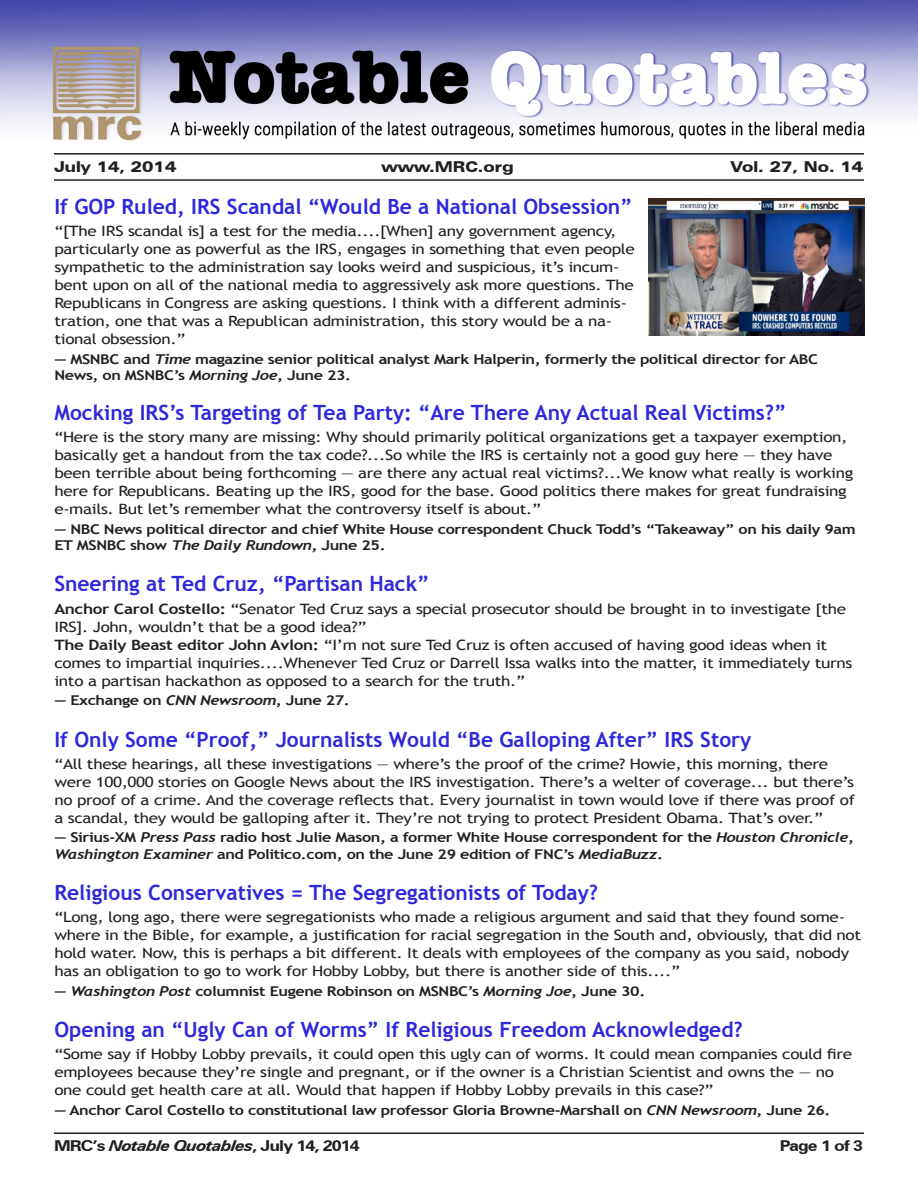
<style>
.page{position:relative;width:918px;height:1188px;background:#fff}
.page>*{position:absolute;margin:0;border:0;box-sizing:border-box;transform-origin:0 0}
.t1{font:700 21px "Trebuchet MS";color:#2d28dc}
.Author{font:700 15px "Zurich BT";letter-spacing:-.05em;color:#231f20;scale:1.2 1}
.t2{font:900 expanded 15px "Zurich BT";color:#231f20}
.Text{font:14.25px/18px "Trebuchet MS";letter-spacing:-.02em;color:#231f20;scale:1.2 1}
.Author-2{font:700 13.5px/16.2px "Trebuchet MS";letter-spacing:-.025em;color:#231f20;scale:1.2 1}
.s1{font-family:"Trebuchet";font-style:italic}
.s2{font-weight:700}
.s3{font-style:italic}
</style>
<div class="page">
<img style="left:0;top:0;width:918px;height:210px">
<hr style="left:54px;top:153px;width:810px;height:2px;background:#231f20">
<hr style="left:54px;top:179px;width:810px;height:2px;background:#231f20">
<hr style="left:54px;top:1132px;width:810px;height:2px;background:#231f20">
<img style="left:648px;top:198px;width:216px;height:138px">
<p class="t2" style="left:54px;top:158px;width:124px">July 14, 2014</p>
<p class="t2" style="left:382px;top:158px;width:134px">www.MRC.org</p>
<p class="t2" style="left:731px;top:158px;width:134px">Vol. 27, No. 14</p>
<p class="t1" style="left:54px;top:193px;width:580px">If GOP Ruled, IRS Scandal “Would Be a National Obsession”</p>
<p class="Text" style="left:54px;top:222px;width:485px">“[The IRS scandal is] a test for the media....[When] any government agency, particularly one as powerful as the IRS, engages in something that even people sympathetic to the administration say looks weird and suspicious, it’s incum&shy;bent upon on all of the national media to aggressively ask more questions. The Republicans in Congress are asking questions. I think with a different adminis&shy;tration, one that was a Republican administration, this story would be a na&shy;tional obsession.”</p>
<p class="Author-2" style="left:54px;top:351px;width:638px">— MSNBC and <span class="s1">Time</span> magazine senior political analyst Mark Halperin, formerly the political director for ABC<br>News, on MSNBC’s <span class="s1">Morning Joe</span>, June 23.</p>
<p class="t1" style="left:54px;top:400px;width:734px">Mocking IRS’s Targeting of Tea Party: “Are There Any Actual Real Victims?”</p>
<p class="Text" style="left:54px;top:429px;width:667px">“Here is the story many are missing: Why should primarily political organizations get a taxpayer exemption, basically get a handout from the tax code?...So while the IRS is certainly not a good guy here — they have been terrible about being forthcoming — are there any actual real victims?...We know what really is working here for Republicans. Beating up the IRS, good for the base. Good politics there makes for great fundraising e-mails. But let’s remember what the controversy itself is about.”</p>
<p class="Author-2" style="left:54px;top:521px;width:669px">— NBC News political director and chief White House correspondent Chuck Todd’s “Takeaway” on his daily 9am<br>ET MSNBC show <span class="s1">The Daily Rundown</span>, June 25.</p>
<p class="t1" style="left:54px;top:571px;width:377px">Sneering at Ted Cruz, “Partisan Hack”</p>
<p class="Text" style="left:54px;top:600px;width:661px"><span class="s2">Anchor Carol Costello:</span> “Senator Ted Cruz says a special prosecutor should be brought in to investigate [the<br>IRS]. John, wouldn’t that be a good idea?”</p>
<p class="Text" style="left:54px;top:636px;width:667px"><span class="s2">The Daily Beast editor John Avlon:</span> “I’m not sure Ted Cruz is often accused of having good ideas when it comes to impartial inquiries....Whenever Ted Cruz or Darrell Issa walks into the matter, it immediately turns into a partisan hackathon as opposed to a search for the truth.”</p>
<p class="Author-2" style="left:54px;top:692px;width:248px">— Exchange on <span class="s1">CNN Newsroom</span>, June 27.</p>
<p class="t1" style="left:54px;top:726px;width:699px">If Only Some “Proof,” Journalists Would “Be Galloping After” IRS Story</p>
<p class="Text" style="left:54px;top:755px;width:669px">“All these hearings, all these investigations — where’s the proof of the crime? Howie, this morning, there were 100,000 stories on Google News about the IRS investigation. There’s a welter of coverage... but there’s no proof of a crime. And the coverage reflects that. Every journalist in town would love if there was proof of a scandal, they would be galloping after it. They’re not trying to protect President Obama. That’s over.”</p>
<p class="Author-2" style="left:54px;top:829px;width:668px">— Sirius-XM <span class="s1">Press Pass</span> radio host Julie Mason, a former White House correspondent for the <span class="s1">Houston Chronicle</span>,<br><span class="s1">Washington Examiner</span> and Politico.com, on the June 29 edition of FNC’s <span class="s1">MediaBuzz</span>.</p>
<p class="t1" style="left:54px;top:879px;width:545px">Religious Conservatives = The Segregationists of Today?</p>
<p class="Text" style="left:54px;top:908px;width:674px">“Long, long ago, there were segregationists who made a religious argument and said that they found some&shy;where in the Bible, for example, a justification for racial segregation in the South and, obviously, that did not hold water. Now, this is perhaps a bit different. It deals with employees of the company as you said, nobody has an obligation to go to work for Hobby Lobby, but there is another side of this....”</p>
<p class="Author-2" style="left:54px;top:983px;width:494px">— <span class="s1">Washington Post</span> columnist Eugene Robinson on MSNBC’s <span class="s1">Morning Joe</span>, June 30.</p>
<p class="t1" style="left:54px;top:1017px;width:690px">Opening an “Ugly Can of Worms” If Religious Freedom Acknowledged?</p>
<p class="Text" style="left:54px;top:1046px;width:666px">“Some say if Hobby Lobby prevails, it could open this ugly can of worms. It could mean companies could fire employees because they’re single and pregnant, or if the owner is a Christian Scientist and owns the — no one could get health care at all. Would that happen if Hobby Lobby prevails in this case?”</p>
<p class="Author-2" style="left:54px;top:1102px;width:648px">— Anchor Carol Costello to constitutional law professor Gloria Browne-Marshall on <span class="s1">CNN Newsroom</span>, June 26.</p>
<p class="Author" style="left:54px;top:1137px;width:256px">MRC’s <span class="s3">Notable Quotables</span>, July 14, 2014</p>
<p class="Author" style="left:780px;top:1137px;width:71px">Page 1 of 3</p>
</div>
